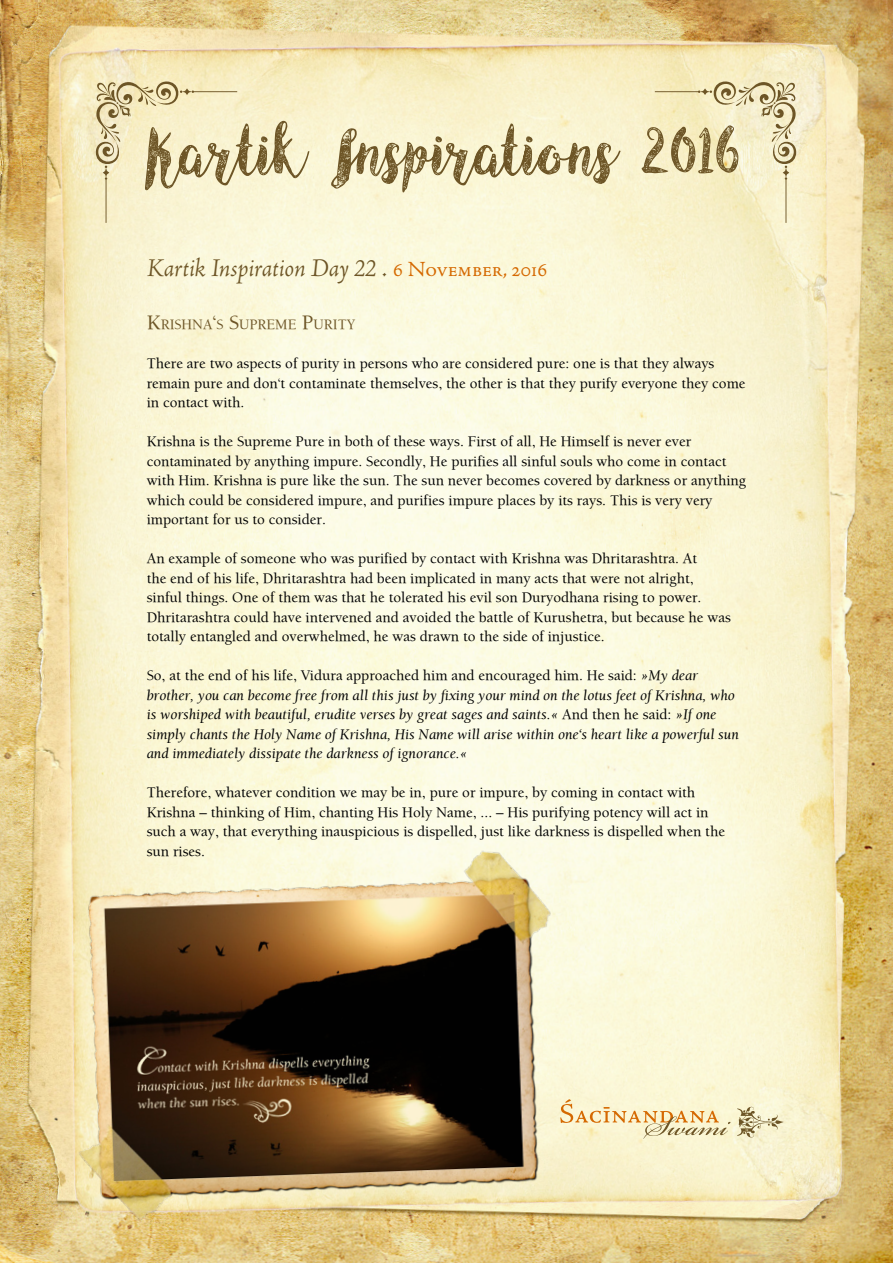
<style>
.page{position:relative;width:893px;height:1263px;background:#fff}
.page>*{position:absolute;margin:0;border:0;box-sizing:border-box;transform-origin:0 0}
.t1{font:italic 27px "Adobe Jenson";letter-spacing:-.005em;color:#6d5526}
.t2{font:15px/19.5px "Balaram";color:#000}
.t3{font:italic 15px/19.5px "Balaram";color:#000}
.t4{font:14.7px "Balaram";color:#6d5526}
.s1{font-family:"Adobe Jenson Regular SC";font-style:normal;font-size:22.5px;color:#d56901}
.s2{font-size:21px}
.s3{font-style:normal}
</style>
<div class="page">
<img style="left:0;top:0;width:893px;height:1263px">
<svg style="left:737px;top:1107px;width:47px;height:30px"></svg>
<svg style="left:576px;top:1099px;width:155px;height:40px;background:#f0e2b9"></svg>
<img style="left:62px;top:848px;width:514px;height:376px">
<hr style="left:785px;top:179px;width:1px;height:44px;background:#6d5526">
<hr style="left:106px;top:179px;width:1px;height:44px;background:#6d5526">
<svg style="left:95px;top:81px;width:702px;height:111px;background:#e3dab3"></svg>
<h1 class="t1" style="left:147px;top:255px;width:402px">Kartik Inspiration Day 22 . <span class="s1">6 November, 2016</span></h1>
<p class="t4" style="left:147px;top:316px;width:210px"><span class="s2">K</span>RISHNA<span class="s2">‘</span>S <span class="s2">S</span>UPREME <span class="s2">P</span>URITY</p>
<p class="t2" style="left:147px;top:353px;width:600px">There are two aspects of purity in persons who are considered pure: one is that they always remain pure and don‘t contaminate themselves, the other is that they purify everyone they come in contact with.</p>
<p class="t2" style="left:147px;top:431px;width:601px">Krishna is the Supreme Pure in both of these ways. First of all, He Himself is never ever contaminated by anything impure. Secondly, He purifies all sinful souls who come in contact with Him. Krishna is pure like the sun. The sun never becomes covered by darkness or anything which could be considered impure, and purifies impure places by its rays. This is very very important for us to consider.</p>
<p class="t2" style="left:147px;top:548px;width:586px">An example of someone who was purified by contact with Krishna was Dhritarashtra. At<br>the end of his life, Dhritarashtra had been implicated in many acts that were not alright, sinful things. One of them was that he tolerated his evil son Duryodhana rising to power.<br>Dhritarashtra could have intervened and avoided the battle of Kurushetra, but because he was totally entangled and overwhelmed, he was drawn to the side of injustice.</p>
<p class="t3" style="left:147px;top:665px;width:594px"><span class="s3">So, at the end of his life, Vidura approached him and encouraged him. He said:</span> »My dear brother, you can become free from all this just by fixing your mind on the lotus feet of Krishna, who is worshiped with beautiful, erudite verses by great sages and saints.« <span class="s3">And then he said:</span> »If one simply chants the Holy Name of Krishna, His Name will arise within one‘s heart like a powerful sun and immediately dissipate the darkness of ignorance.«</p>
<p class="t2" style="left:147px;top:782px;width:580px">Therefore, whatever condition we may be in, pure or impure, by coming in contact with Krishna – thinking of Him, chanting His Holy Name, ... – His purifying potency will act in such a way, that everything inauspicious is dispelled, just like darkness is dispelled when the sun rises.</p>
</div>
